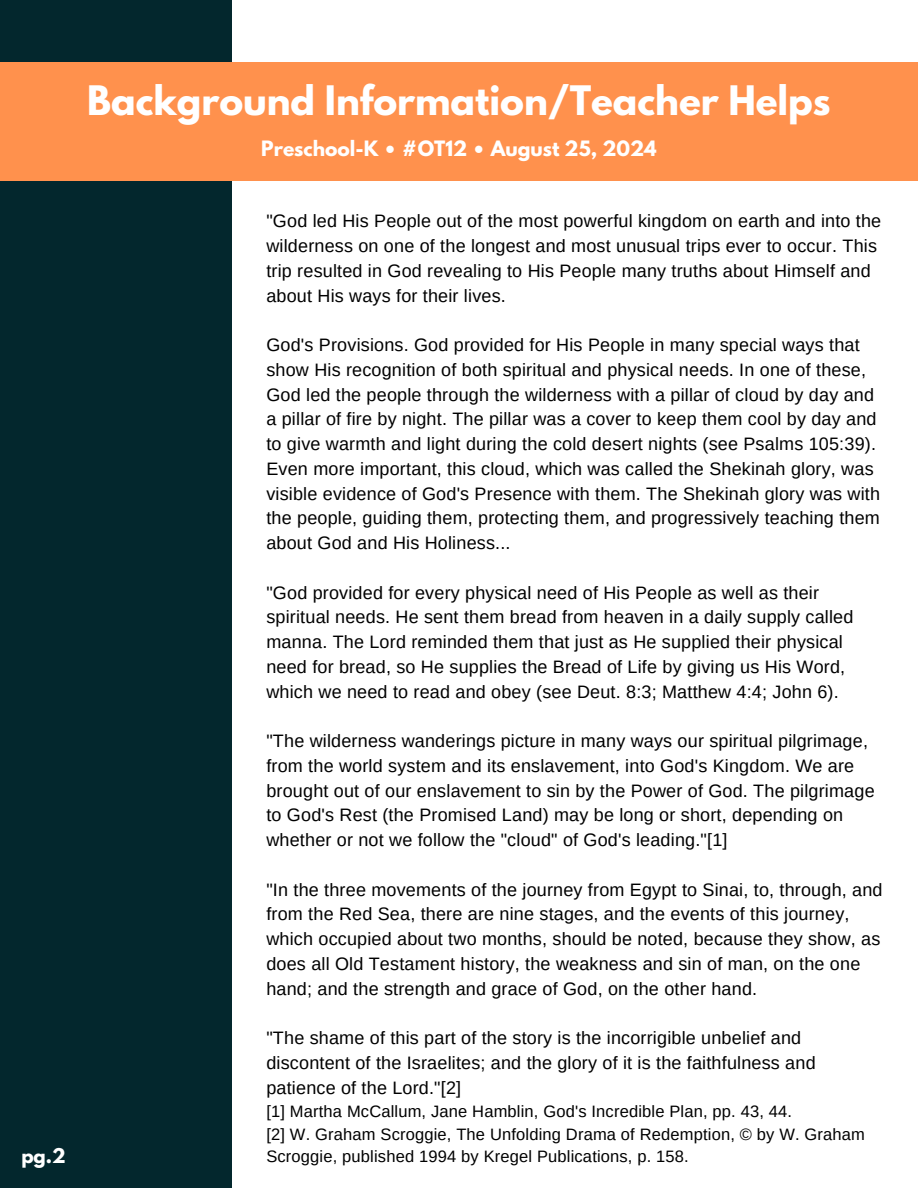
<style>
.page{position:relative;width:918px;height:1188px;background:#fff}
.page>*{position:absolute;margin:0;border:0;box-sizing:border-box;transform-origin:0 0}
.t1{font:700 36px "League Spartan";color:#fff}
.t2{font:700 18.75px "League Spartan";color:#fff}
.t3{font:18px/24.8px "Arimo";letter-spacing:.01em;color:#000}
.t4{font:700 18px "League Spartan";color:#fff}
.t5{font:16.5px "Arimo";letter-spacing:.01em;color:#000}
</style>
<div class="page">
<div style="left:0;top:0;width:232px;height:1188px;background:#03272d"></div>
<div style="left:0;top:62px;width:918px;height:119px;background:#ff914d"></div>
<h2 class="t1" style="left:87px;top:83px;width:745px">Background Information/Teacher Helps</h2>
<h1 class="t2" style="left:261px;top:139px;width:397px">Preschool-K • #OT12 • August 25, 2024</h1>
<h2 class="t3" style="left:266px;top:209px;width:616px">"God led His People out of the most powerful kingdom on earth and into the wilderness on one of the longest and most unusual trips ever to occur. This trip resulted in God revealing to His People many truths about Himself and about His ways for their lives.</h2>
<p class="t3" style="left:266px;top:332px;width:615px">God's Provisions. God provided for His People in many special ways that show His recognition of both spiritual and physical needs. In one of these, God led the people through the wilderness with a pillar of cloud by day and a pillar of fire by night. The pillar was a cover to keep them cool by day and to give warmth and light during the cold desert nights (see Psalms 105:39).<br>Even more important, this cloud, which was called the Shekinah glory, was visible evidence of God's Presence with them. The Shekinah glory was with the people, guiding them, protecting them, and progressively teaching them about God and His Holiness...</p>
<p class="t3" style="left:266px;top:580px;width:589px">"God provided for every physical need of His People as well as their spiritual needs. He sent them bread from heaven in a daily supply called manna. The Lord reminded them that just as He supplied their physical need for bread, so He supplies the Bread of Life by giving us His Word, which we need to read and obey (see Deut. 8:3; Matthew 4:4; John 6).</p>
<p class="t3" style="left:266px;top:728px;width:610px">"The wilderness wanderings picture in many ways our spiritual pilgrimage, from the world system and its enslavement, into God's Kingdom. We are brought out of our enslavement to sin by the Power of God. The pilgrimage to God's Rest (the Promised Land) may be long or short, depending on whether or not we follow the "cloud" of God's leading."[1]</p>
<p class="t3" style="left:266px;top:877px;width:618px">"In the three movements of the journey from Egypt to Sinai, to, through, and from the Red Sea, there are nine stages, and the events of this journey, which occupied about two months, should be noted, because they show, as does all Old Testament history, the weakness and sin of man, on the one hand; and the strength and grace of God, on the other hand.</p>
<p class="t3" style="left:266px;top:1025px;width:551px">"The shame of this part of the story is the incorrigible unbelief and discontent of the Israelites; and the glory of it is the faithfulness and patience of the Lord."[2]</p>
<p class="t5" style="left:266px;top:1102px;width:527px">[1] Martha McCallum, Jane Hamblin, God's Incredible Plan, pp. 43, 44.</p>
<p class="t5" style="left:266px;top:1125px;width:600px">[2] W. Graham Scroggie, The Unfolding Drama of Redemption, © by W. Graham</p>
<p class="t4" style="left:21px;top:1146px;width:46px">pg.2</p>
<p class="t5" style="left:266px;top:1147px;width:424px">Scroggie, published 1994 by Kregel Publications, p. 158.</p>
</div>
